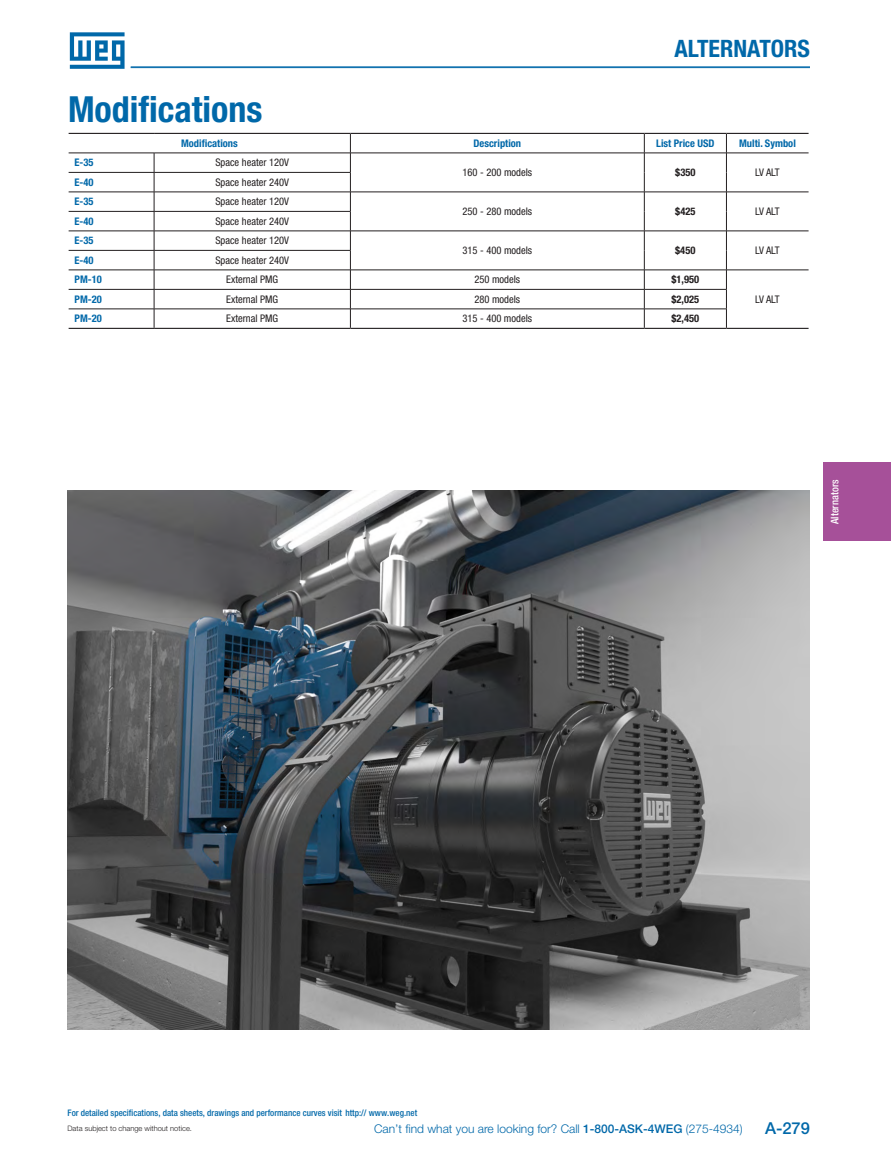
<style>
.page{position:relative;width:891px;height:1161px;background:#fff}
.page>*{position:absolute;margin:0;border:0;box-sizing:border-box;transform-origin:0 0}
.section_start_titles{font:700 condensed 36px "Helvetica Neue LT Pro";color:#0068a9}
.t1{font:700 condensed 24px "Helvetica Neue LT Pro";color:#0068a9}
.t2{font:500 16.5px "Helvetica Neue LT Pro";color:#0068a9}
.t3{font:300 12px "Helvetica Neue LT Pro";color:#0068a9}
.Table_Cells{font:condensed 10.5px "Helvetica Neue LT Pro";color:#231f20}
._1st_table_row{font:700 condensed 10.5px "Helvetica Neue LT Pro";color:#0068a9}
.part_number{font:700 condensed 10.5px "Helvetica Neue LT Pro";color:#0068a9}
.price{font:700 condensed 10.5px "Helvetica Neue LT Pro";color:#231f20}
.t4{font:500 condensed 10.5px "Helvetica Neue LT Pro";color:#fff}
.t5{font:500 condensed 9px "Helvetica Neue LT Pro";color:#0068a9}
.t6{font:300 7.5px "Helvetica Neue LT Pro";color:#231f20}
.s1{font-weight:500}
</style>
<div class="page">
<svg style="left:70px;top:32px;width:55px;height:37px"></svg>
<hr style="left:131px;top:67px;width:679px;height:1px;background:#0068a9">
<div style="left:824px;top:462px;width:67px;height:78px;background:#a65099"></div>
<hr style="left:69px;top:133px;width:85px;height:1px;background:#231f20">
<hr style="left:154px;top:133px;width:196px;height:1px;background:#231f20">
<hr style="left:350px;top:133px;width:294px;height:1px;background:#231f20">
<hr style="left:644px;top:133px;width:82px;height:1px;background:#231f20">
<hr style="left:726px;top:133px;width:83px;height:1px;background:#231f20">
<hr style="left:69px;top:153px;width:85px;height:1px;background:#231f20">
<hr style="left:154px;top:153px;width:196px;height:1px;background:#231f20">
<hr style="left:350px;top:153px;width:294px;height:1px;background:#231f20">
<hr style="left:644px;top:153px;width:82px;height:1px;background:#231f20">
<hr style="left:726px;top:153px;width:83px;height:1px;background:#231f20">
<hr style="left:69px;top:172px;width:85px;height:1px;background:#231f20">
<hr style="left:154px;top:172px;width:197px;height:1px;background:#231f20">
<hr style="left:69px;top:192px;width:85px;height:1px;background:#231f20">
<hr style="left:154px;top:192px;width:196px;height:1px;background:#231f20">
<hr style="left:350px;top:192px;width:294px;height:1px;background:#231f20">
<hr style="left:644px;top:192px;width:82px;height:1px;background:#231f20">
<hr style="left:726px;top:192px;width:83px;height:1px;background:#231f20">
<hr style="left:69px;top:211px;width:85px;height:1px;background:#231f20">
<hr style="left:154px;top:211px;width:197px;height:1px;background:#231f20">
<hr style="left:69px;top:231px;width:85px;height:1px;background:#231f20">
<hr style="left:154px;top:231px;width:196px;height:1px;background:#231f20">
<hr style="left:350px;top:231px;width:294px;height:1px;background:#231f20">
<hr style="left:644px;top:231px;width:82px;height:1px;background:#231f20">
<hr style="left:726px;top:231px;width:83px;height:1px;background:#231f20">
<hr style="left:69px;top:250px;width:85px;height:1px;background:#231f20">
<hr style="left:154px;top:250px;width:197px;height:1px;background:#231f20">
<hr style="left:69px;top:270px;width:85px;height:1px;background:#231f20">
<hr style="left:154px;top:270px;width:196px;height:1px;background:#231f20">
<hr style="left:350px;top:270px;width:294px;height:1px;background:#231f20">
<hr style="left:644px;top:270px;width:82px;height:1px;background:#231f20">
<hr style="left:726px;top:270px;width:83px;height:1px;background:#231f20">
<hr style="left:69px;top:289px;width:85px;height:1px;background:#231f20">
<hr style="left:154px;top:289px;width:196px;height:1px;background:#231f20">
<hr style="left:350px;top:289px;width:294px;height:1px;background:#231f20">
<hr style="left:644px;top:289px;width:83px;height:1px;background:#231f20">
<hr style="left:69px;top:309px;width:85px;height:1px;background:#231f20">
<hr style="left:154px;top:309px;width:196px;height:1px;background:#231f20">
<svg style="left:154px;top:153px;width:1px;height:175px"></svg>
<hr style="left:350px;top:309px;width:294px;height:1px;background:#231f20">
<svg style="left:350px;top:134px;width:1px;height:194px"></svg>
<hr style="left:644px;top:309px;width:83px;height:1px;background:#231f20">
<svg style="left:644px;top:134px;width:1px;height:194px"></svg>
<svg style="left:726px;top:134px;width:1px;height:194px"></svg>
<hr style="left:69px;top:328px;width:85px;height:1px;background:#231f20">
<hr style="left:154px;top:328px;width:196px;height:1px;background:#231f20">
<hr style="left:350px;top:328px;width:294px;height:1px;background:#231f20">
<hr style="left:644px;top:328px;width:82px;height:1px;background:#231f20">
<hr style="left:726px;top:328px;width:83px;height:1px;background:#231f20">
<img style="left:68px;top:490px;width:742px;height:540px">
<p class="section_start_titles" style="left:68px;top:88px;width:196px">Modifications</p>
<h2 class="t1" style="left:674px;top:34px;width:137px">ALTERNATORS</h2>
<p class="_1st_table_row" style="left:181px;top:137px;width:58px">Modifications</p>
<p class="_1st_table_row" style="left:474px;top:137px;width:49px">Description</p>
<p class="_1st_table_row" style="left:656px;top:137px;width:60px">List Price USD</p>
<p class="_1st_table_row" style="left:739px;top:137px;width:58px">Multi. Symbol</p>
<p class="part_number" style="left:75px;top:156px;width:21px">E-35</p>
<p class="Table_Cells" style="left:215px;top:157px;width:75px">Space heater 120V</p>
<p class="Table_Cells" style="left:463px;top:166px;width:71px">160 - 200 models</p>
<p class="price" style="left:675px;top:166px;width:22px">$350</p>
<p class="Table_Cells" style="left:755px;top:166px;width:26px">LV ALT</p>
<p class="part_number" style="left:75px;top:176px;width:21px">E-40</p>
<p class="Table_Cells" style="left:215px;top:176px;width:75px">Space heater 240V</p>
<p class="part_number" style="left:75px;top:195px;width:21px">E-35</p>
<p class="Table_Cells" style="left:215px;top:196px;width:75px">Space heater 120V</p>
<p class="Table_Cells" style="left:463px;top:205px;width:71px">250 - 280 models</p>
<p class="price" style="left:675px;top:205px;width:22px">$425</p>
<p class="Table_Cells" style="left:755px;top:205px;width:26px">LV ALT</p>
<p class="part_number" style="left:75px;top:215px;width:21px">E-40</p>
<p class="Table_Cells" style="left:215px;top:215px;width:75px">Space heater 240V</p>
<p class="part_number" style="left:75px;top:234px;width:21px">E-35</p>
<p class="Table_Cells" style="left:215px;top:235px;width:75px">Space heater 120V</p>
<p class="Table_Cells" style="left:463px;top:244px;width:71px">315 - 400 models</p>
<p class="price" style="left:675px;top:244px;width:22px">$450</p>
<p class="Table_Cells" style="left:755px;top:244px;width:26px">LV ALT</p>
<p class="part_number" style="left:75px;top:254px;width:21px">E-40</p>
<p class="Table_Cells" style="left:215px;top:254px;width:75px">Space heater 240V</p>
<p class="part_number" style="left:75px;top:273px;width:29px">PM-10</p>
<p class="Table_Cells" style="left:226px;top:274px;width:53px">External PMG</p>
<p class="Table_Cells" style="left:474px;top:274px;width:47px">250 models</p>
<p class="price" style="left:671px;top:273px;width:29px">$1,950</p>
<p class="part_number" style="left:75px;top:293px;width:29px">PM-20</p>
<p class="Table_Cells" style="left:226px;top:293px;width:53px">External PMG</p>
<p class="Table_Cells" style="left:474px;top:293px;width:47px">280 models</p>
<p class="price" style="left:671px;top:293px;width:29px">$2,025</p>
<p class="Table_Cells" style="left:755px;top:293px;width:26px">LV ALT</p>
<p class="part_number" style="left:75px;top:312px;width:29px">PM-20</p>
<p class="Table_Cells" style="left:226px;top:313px;width:53px">External PMG</p>
<p class="Table_Cells" style="left:462px;top:313px;width:71px">315 - 400 models</p>
<p class="price" style="left:671px;top:312px;width:29px">$2,450</p>
<p class="t4" style="left:829px;top:524px;width:46px;rotate:-90deg">Alternators</p>
<p class="t5" style="left:68px;top:1107px;width:351px">For detailed specifications, data sheets, drawings and performance curves visit http:// www.weg.net</p>
<p class="t6" style="left:68px;top:1124px;width:126px">Data subject to change without notice.</p>
<p class="t3" style="left:374px;top:1121px;width:370px">Can’t find what you are looking for? Call <span class="s1">1-800-ASK-4WEG</span> (275-4934)</p>
<h3 class="t2" style="left:765px;top:1118px;width:46px">A-279</h3>
</div>
